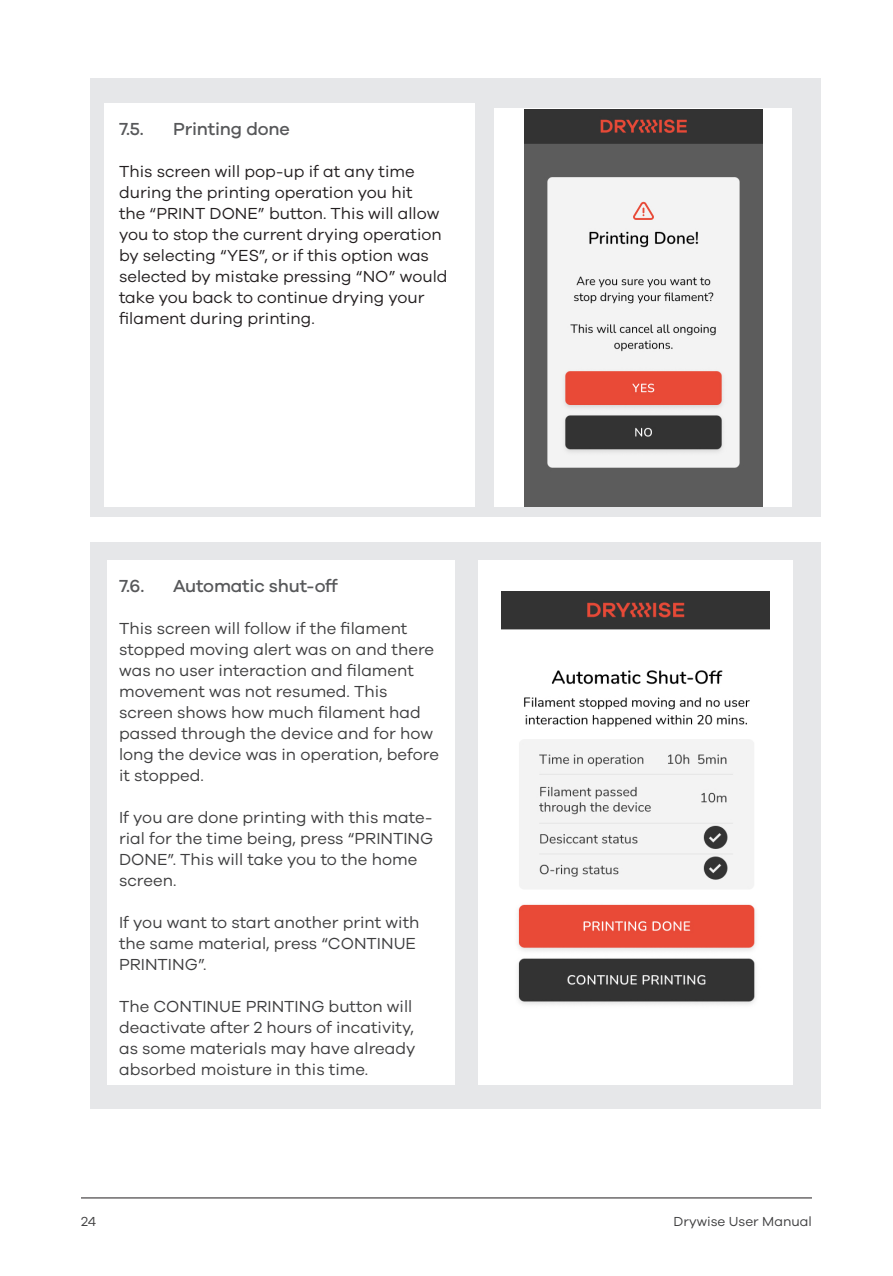
<style>
.page{position:relative;width:893px;height:1276px;background:#fff}
.page>*{position:absolute;margin:0;border:0;box-sizing:border-box;transform-origin:0 0}
.Drywise_Manual_Sub_H{font:500 18px "Galano Grotesque";letter-spacing:-.01em;color:#57585a}
.t1{font:16.5px/21px "Galano Grotesque";color:#3e3e3f}
.t2{font:16.5px/21px "Galano Grotesque";color:#231f20}
.t3{font:13.5px "Galano Grotesque";color:#3e3e3f}
</style>
<div class="page">
<hr style="left:81px;top:1197px;width:731px;height:1px;background:#231f20">
<div style="left:90px;top:542px;width:731px;height:567px;background:#e6e7e9"></div>
<div style="left:107px;top:560px;width:348px;height:524px;background:#fff"></div>
<div style="left:478px;top:560px;width:315px;height:524px;background:#fff"></div>
<img style="left:501px;top:591px;width:268px;height:414px">
<div style="left:90px;top:79px;width:731px;height:438px;background:#e6e7e9"></div>
<div style="left:104px;top:103px;width:371px;height:403px;background:#fff"></div>
<div style="left:495px;top:108px;width:297px;height:398px;background:#fff"></div>
<img style="left:524px;top:110px;width:238px;height:396px">
<p class="Drywise_Manual_Sub_H" style="left:119px;top:118px;width:26px">7.5.</p>
<p class="Drywise_Manual_Sub_H" style="left:173px;top:118px;width:118px">Printing done</p>
<p class="t2" style="left:119px;top:160px;width:330px">This screen will pop-up if at any time during the printing operation you hit<br>the “PRINT DONE” button. This will allow you to stop the current drying operation by selecting “YES”, or if this option was selected by mistake pressing “NO” would take you back to continue drying your filament during printing.</p>
<p class="Drywise_Manual_Sub_H" style="left:119px;top:575px;width:27px">7.6.</p>
<p class="Drywise_Manual_Sub_H" style="left:173px;top:575px;width:166px">Automatic shut-off</p>
<p class="t1" style="left:119px;top:617px;width:322px">This screen will follow if the filament stopped moving alert was on and there was no user interaction and filament movement was not resumed. This screen shows how much filament had passed through the device and for how long the device was in operation, before it stopped.</p>
<p class="t1" style="left:119px;top:806px;width:316px">If you are done printing with this mate&shy;rial for the time being, press “PRINTING<br>DONE”. This will take you to the home screen.</p>
<p class="t1" style="left:119px;top:911px;width:302px">If you want to start another print with the same material, press “CONTINUE<br>PRINTING”.</p>
<p class="t1" style="left:119px;top:995px;width:298px">The CONTINUE PRINTING button will deactivate after 2 hours of incativity, as some materials may have already absorbed moisture in this time.</p>
<p class="t3" style="left:81px;top:1213px;width:17px">24</p>
<p class="t3" style="left:674px;top:1213px;width:140px">Drywise User Manual</p>
</div>
